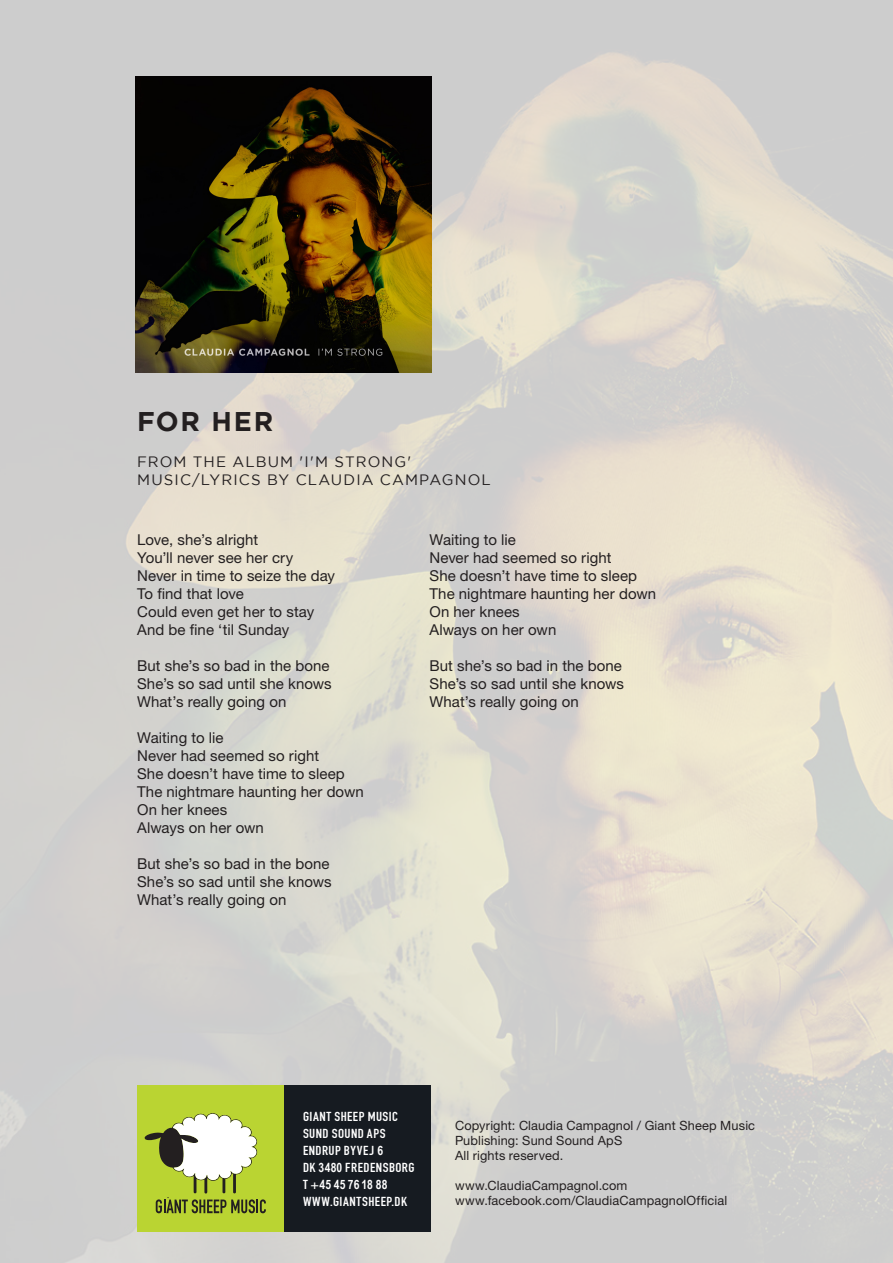
<style>
.page{position:relative;width:893px;height:1263px;background:#fff}
.page>*{position:absolute;margin:0;border:0;box-sizing:border-box;transform-origin:0 0}
.t1{font:700 27px "Gotham";letter-spacing:.065em;color:#231f20}
.t2{font:15px "Helvetica Neue LT Std";letter-spacing:.005em;color:#231f20}
.t3{font:15px "Gotham";letter-spacing:.075em;color:#231f20}
.t4{font:12.9px "DIN Engschrift Std";letter-spacing:.035em;color:#fff;scale:1.11 1}
.t5{font:700 12.9px "Arial Narrow";letter-spacing:.02em;color:#fff}
.t6{font:12.75px "Helvetica Neue LT Std";letter-spacing:.01em;color:#231f20}
.s1{font-family:"Arial Narrow";font-weight:700}
.s2{font-family:"DIN Engschrift Std";font-weight:400}
</style>
<div class="page">
<img style="left:0;top:0;width:893px;height:1263px">
<img style="left:136px;top:77px;width:296px;height:295px">
<div style="left:137px;top:1085px;width:147px;height:146px;background:#bad432"></div>
<svg style="left:145px;top:1113px;width:121px;height:100px"></svg>
<div style="left:284px;top:1085px;width:147px;height:146px;background:#161b21"></div>
<p class="t1" style="left:137px;top:406px;width:138px">FOR HER</p>
<p class="t3" style="left:137px;top:453px;width:275px">FROM THE ALBUM 'I'M STRONG'</p>
<p class="t3" style="left:137px;top:471px;width:355px">MUSIC/LYRICS BY CLAUDIA CAMPAGNOL</p>
<p class="t2" style="left:137px;top:530px;width:123px">Love, she’s alright</p>
<p class="t2" style="left:137px;top:548px;width:158px">You’ll never see her cry</p>
<p class="t2" style="left:137px;top:566px;width:199px">Never in time to seize the day</p>
<p class="t2" style="left:137px;top:584px;width:108px">To find that love</p>
<p class="t2" style="left:137px;top:602px;width:179px">Could even get her to stay</p>
<p class="t2" style="left:137px;top:620px;width:154px">And be fine ‘til Sunday</p>
<p class="t2" style="left:137px;top:656px;width:194px">But she’s so bad in the bone</p>
<p class="t2" style="left:137px;top:674px;width:196px">She’s so sad until she knows</p>
<p class="t2" style="left:137px;top:692px;width:151px">What’s really going on</p>
<p class="t2" style="left:137px;top:728px;width:88px">Waiting to lie</p>
<p class="t2" style="left:137px;top:746px;width:184px">Never had seemed so right</p>
<p class="t2" style="left:137px;top:764px;width:209px">She doesn’t have time to sleep</p>
<p class="t2" style="left:137px;top:782px;width:228px">The nightmare haunting her down</p>
<p class="t2" style="left:137px;top:800px;width:92px">On her knees</p>
<p class="t2" style="left:137px;top:818px;width:128px">Always on her own</p>
<p class="t2" style="left:137px;top:854px;width:194px">But she’s so bad in the bone</p>
<p class="t2" style="left:137px;top:872px;width:196px">She’s so sad until she knows</p>
<p class="t2" style="left:137px;top:890px;width:151px">What’s really going on</p>
<p class="t2" style="left:429px;top:530px;width:88px">Waiting to lie</p>
<p class="t2" style="left:429px;top:548px;width:184px">Never had seemed so right</p>
<p class="t2" style="left:429px;top:566px;width:209px">She doesn’t have time to sleep</p>
<p class="t2" style="left:429px;top:584px;width:228px">The nightmare haunting her down</p>
<p class="t2" style="left:429px;top:602px;width:92px">On her knees</p>
<p class="t2" style="left:429px;top:620px;width:128px">Always on her own</p>
<p class="t2" style="left:429px;top:656px;width:194px">But she’s so bad in the bone</p>
<p class="t2" style="left:429px;top:674px;width:196px">She’s so sad until she knows</p>
<p class="t2" style="left:429px;top:692px;width:151px">What’s really going on</p>
<p class="t4" style="left:303px;top:1109px;width:87px">GIANT SHEEP MUSIC</p>
<p class="t4" style="left:303px;top:1126px;width:76px">SUND SOUND APS</p>
<p class="t4" style="left:303px;top:1143px;width:74px">ENDRUP BYVEJ <span class="s1">6</span></p>
<p class="t4" style="left:303px;top:1160px;width:102px">DK <span class="s1">3480</span> FREDENSBORG</p>
<p class="t5" style="left:303px;top:1175px;width:86px"><span class="s2">T +</span>45 45 76 18 88</p>
<p class="t4" style="left:303px;top:1194px;width:95px">WWW.GIANTSHEEP.DK</p>
<p class="t6" style="left:455px;top:1117px;width:302px">Copyright: Claudia Campagnol / Giant Sheep Music</p>
<p class="t6" style="left:455px;top:1132px;width:169px">Publishing: Sund Sound ApS</p>
<p class="t6" style="left:455px;top:1147px;width:110px">All rights reserved.</p>
<p class="t6" style="left:455px;top:1177px;width:174px">www.ClaudiaCampagnol.com</p>
<p class="t6" style="left:455px;top:1192px;width:274px">www.facebook.com/ClaudiaCampagnolOfficial</p>
</div>
